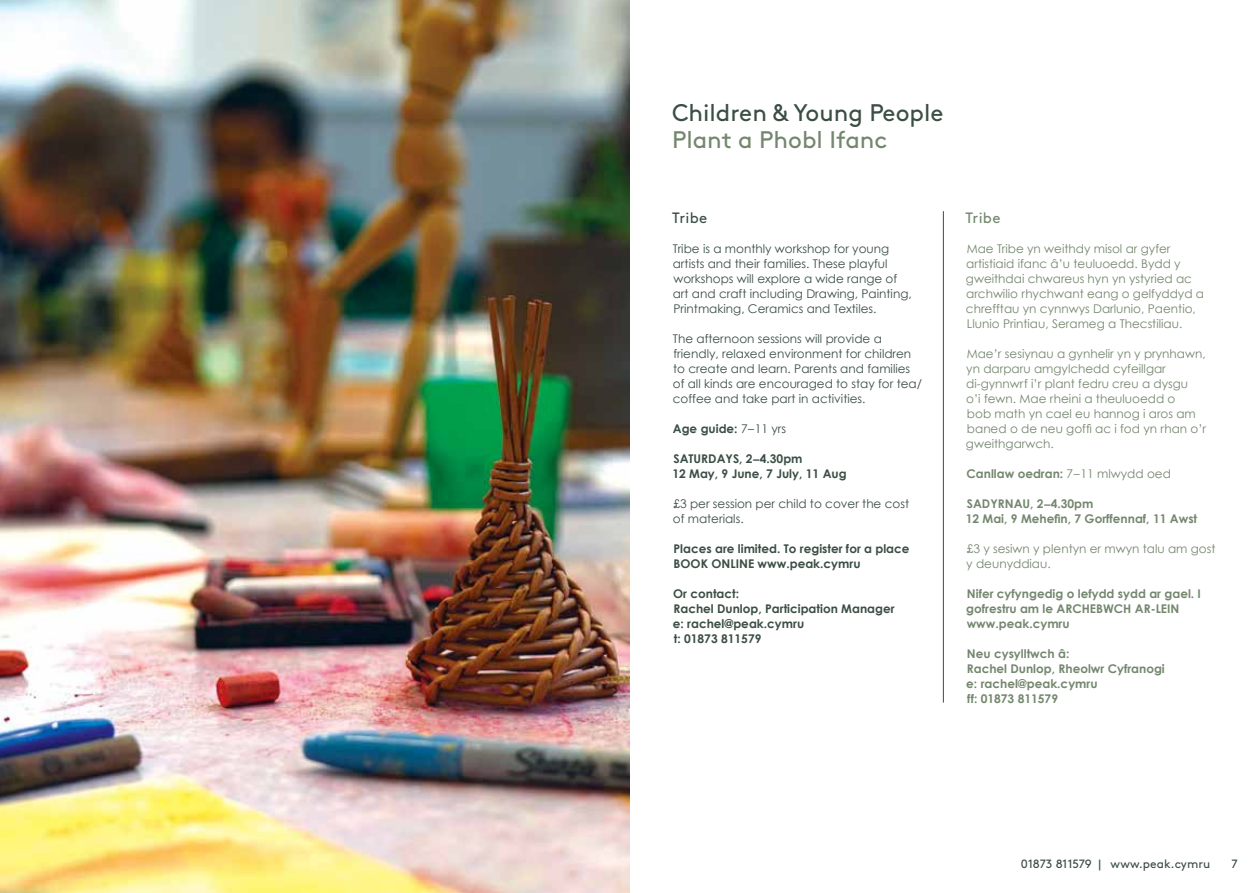
<style>
.page{position:relative;width:1259px;height:893px;background:#fff}
.page>*{position:absolute;margin:0;border:0;box-sizing:border-box;transform-origin:0 0}
.t1{font:24px "Brown";color:#3b4e44}
.t2{font:24px "Brown";color:#74876e}
.t3{font:15px "Brown";letter-spacing:.02em;color:#3b4e44}
.t4{font:15px "Brown";letter-spacing:.02em;color:#74876e}
.t5{font:12px/15px "Century Gothic";color:#74876e}
.t6{font:12px/15px "Century Gothic";color:#3b4e44}
.t7{font:700 12px/15px "Century Gothic";color:#74876e}
.t8{font:700 12px/15px "Century Gothic";color:#3b4e44}
.t9{font:12px "Brown";color:#3b4e44}
.s1{font-weight:400}
.s2{font-family:"Museo Sans 300";font-weight:400}
.s3{font-family:"Proxima Nova Soft"}
</style>
<div class="page">
<img style="left:0;top:0;width:629px;height:893px">
<hr style="left:943px;top:211px;width:1px;height:492px;background:#3b4e44">
<h1 class="t1" style="left:672px;top:95px;width:273px">Children &amp; Young People</h1>
<h1 class="t2" style="left:672px;top:122px;width:217px">Plant a Phobl Ifanc</h1>
<p class="t3" style="left:672px;top:206px;width:37px">Tribe</p>
<p class="t6" style="left:673px;top:241px;width:240px">Tribe is a monthly workshop for young artists and their families. These playful workshops will explore a wide range of art and craft including Drawing, Painting, Printmaking, Ceramics and Textiles.</p>
<p class="t6" style="left:673px;top:331px;width:251px">The afternoon sessions will provide a friendly, relaxed environment for children to create and learn. Parents and families of all kinds are encouraged to stay for tea/ coffee and take part in activities.</p>
<p class="t8" style="left:673px;top:420px;width:115px">Age guide: <span class="s1">7</span><span class="s2">−</span><span class="s1">11 yrs</span></p>
<p class="t8" style="left:672px;top:450px;width:176px">SATURDAYS, 2<span class="s3">–</span>4.30pm<br>12 May, 9 June, 7 July, 11 Aug</p>
<p class="t6" style="left:673px;top:496px;width:238px">£3 per session per child to cover the cost of materials.</p>
<p class="t8" style="left:673px;top:540px;width:237px">Places are limited. To register for a place<br>BOOK ONLINE www.peak.cymru</p>
<p class="t8" style="left:673px;top:585px;width:223px">Or contact:<br>Rachel Dunlop, Participation Manager e: rachel@peak.cymru<br>t: 01873 811579</p>
<p class="t4" style="left:965px;top:206px;width:37px">Tribe</p>
<p class="t5" style="left:966px;top:241px;width:240px">Mae Tribe yn weithdy misol ar gyfer artistiaid ifanc â’u teuluoedd. Bydd y gweithdai chwareus hyn yn ystyried ac archwilio rhychwant eang o gelfyddyd a chrefftau yn cynnwys Darlunio, Paentio, Llunio Printiau, Serameg a Thecstiliau.</p>
<p class="t5" style="left:966px;top:346px;width:242px">Mae’r sesiynau a gynhelir yn y prynhawn, yn darparu amgylchedd cyfeillgar di-gynnwrf i’r plant fedru creu a dysgu<br>o’i fewn. Mae rheini a theuluoedd o<br>bob math yn cael eu hannog i aros am baned o de neu goffi ac i fod yn rhan o’r gweithgarwch.</p>
<p class="t7" style="left:966px;top:465px;width:206px">Canllaw oedran: <span class="s1">7</span><span class="s2">−</span><span class="s1">11 mlwydd oed</span></p>
<p class="t7" style="left:965px;top:495px;width:233px">SADYRNAU, 2<span class="s3">–</span>4.30pm<br>12 Mai, 9 Mehefin, 7 Gorffennaf, 11 Awst</p>
<p class="t5" style="left:966px;top:541px;width:251px">£3 y sesiwn y plentyn er mwyn talu am gost y deunyddiau.</p>
<p class="t7" style="left:966px;top:585px;width:236px">Nifer cyfyngedig o lefydd sydd ar gael. I gofrestru am le ARCHEBWCH AR-LEIN www.peak.cymru</p>
<p class="t7" style="left:966px;top:645px;width:200px">Neu cysylltwch â:<br>Rachel Dunlop, Rheolwr Cyfranogi e: rachel@peak.cymru<br>ff: 01873 811579</p>
<p class="t9" style="left:1021px;top:855px;width:191px">01873 811579 | www.peak.cymru</p>
<p class="t9" style="left:1231px;top:855px;width:8px">7</p>
</div>
